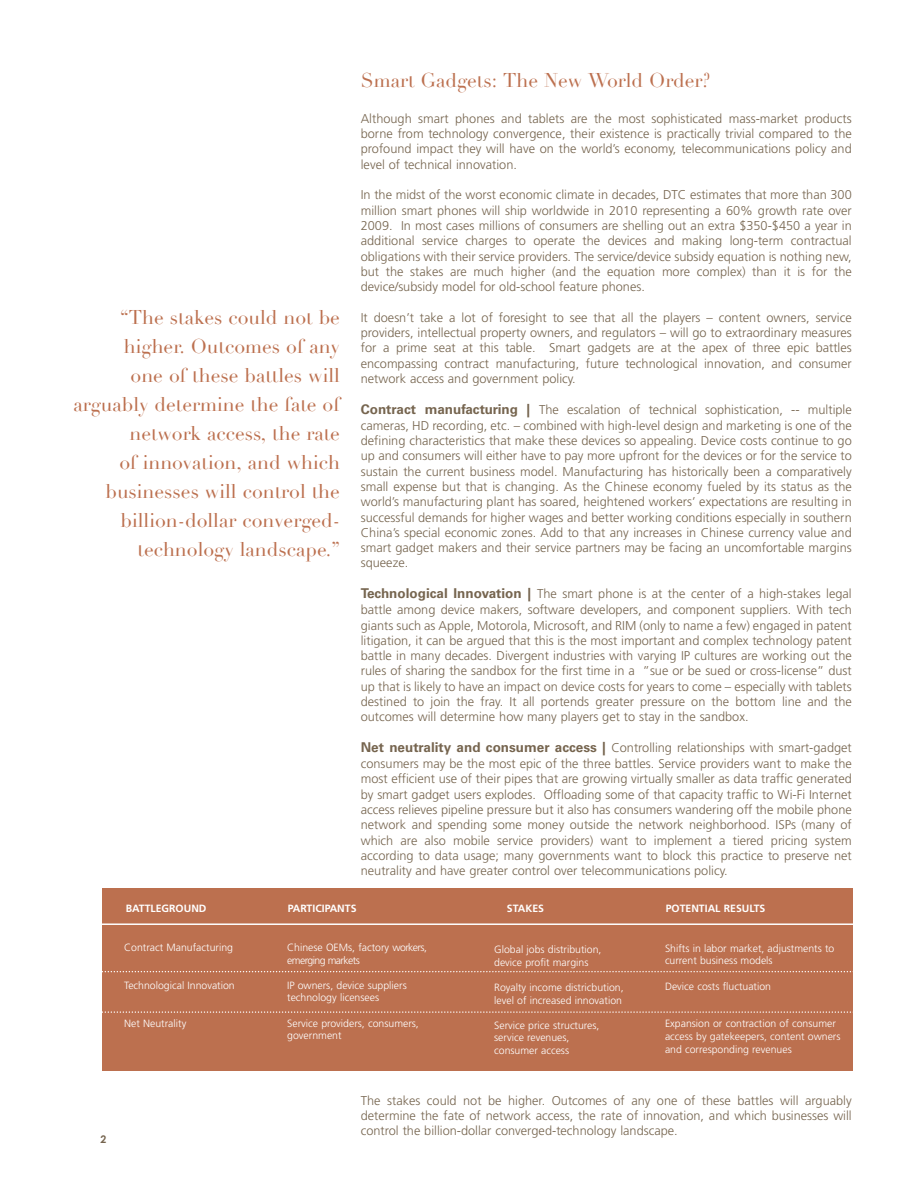
<style>
.page{position:relative;width:918px;height:1188px;background:#fff}
.page>*{position:absolute;margin:0;border:0;box-sizing:border-box;transform-origin:0 0}
.t1{font:19.5px/29px "Didot";color:#bc704f;text-align:right}
.t2{font:300 12.75px/15.3px "Frutiger";color:#76654f;text-align:justify}
.t3{font:300 10.5px/12.6px "Frutiger";color:#fff}
.t4{font:700 10.5px "Frutiger";color:#fff}
.t5{font:300 10.5px/12.6px "Frutiger";letter-spacing:-.055em;color:#fff}
.t6{font:700 10.5px "Century Gothic";color:#76654f}
.s1{font-family:"Univers LT Std";font-weight:700;font-size:13.5px}
</style>
<div class="page">
<div style="left:103px;top:888px;width:750px;height:183px;background:#bc704f"></div>
<hr style="left:99px;top:923px;width:763px;height:2px;background:#fff">
<svg style="left:102px;top:971px;width:751px;height:1px"></svg>
<svg style="left:102px;top:1011px;width:751px;height:2px"></svg>
<h1 class="t1" style="left:74px;top:303px;width:268px">“The stakes could not be higher. Outcomes of any<br>one of these battles will arguably determine the fate of network access, the rate<br>of innovation, and which businesses will control the billion-dollar converged&shy;technology landscape.”</h1>
<h1 class="t1" style="left:361px;top:67px;width:351px">Smart Gadgets: The New World Order?</h1>
<p class="t2" style="left:361px;top:112px;width:492px">Although smart phones and tablets are the most sophisticated mass-market products borne from technology convergence, their existence is practically trivial compared to the profound impact they will have on the world’s economy, telecommunications policy and level of technical innovation.</p>
<p class="t2" style="left:361px;top:188px;width:493px">In the midst of the worst economic climate in decades, DTC estimates that more than 300 million smart phones will ship worldwide in 2010 representing a 60% growth rate over 2009. In most cases millions of consumers are shelling out an extra $350-$450 a year in additional service charges to operate the devices and making long-term contractual obligations with their service providers. The service/device subsidy equation is nothing new, but the stakes are much higher (and the equation more complex) than it is for the device/subsidy model for old-school feature phones.</p>
<p class="t2" style="left:361px;top:311px;width:493px">It doesn’t take a lot of foresight to see that all the players – content owners, service providers, intellectual property owners, and regulators – will go to extraordinary measures for a prime seat at this table. Smart gadgets are at the apex of three epic battles encompassing contract manufacturing, future technological innovation, and consumer network access and government policy.</p>
<p class="t2" style="left:361px;top:403px;width:493px"><span class="s1">Contract manufacturing |</span> The escalation of technical sophistication, -- multiple cameras, HD recording, etc. – combined with high-level design and marketing is one of the defining characteristics that make these devices so appealing. Device costs continue to go up and consumers will either have to pay more upfront for the devices or for the service to sustain the current business model. Manufacturing has historically been a comparatively small expense but that is changing. As the Chinese economy fueled by its status as the world’s manufacturing plant has soared, heightened workers’ expectations are resulting in successful demands for higher wages and better working conditions especially in southern China’s special economic zones. Add to that any increases in Chinese currency value and smart gadget makers and their service partners may be facing an uncomfortable margins squeeze.</p>
<p class="t2" style="left:361px;top:587px;width:493px"><span class="s1">Technological Innovation |</span> The smart phone is at the center of a high-stakes legal battle among device makers, software developers, and component suppliers. With tech giants such as Apple, Motorola, Microsoft, and RIM (only to name a few) engaged in patent litigation, it can be argued that this is the most important and complex technology patent battle in many decades. Divergent industries with varying IP cultures are working out the rules of sharing the sandbox for the first time in a ”sue or be sued or cross-license” dust up that is likely to have an impact on device costs for years to come – especially with tablets destined to join the fray. It all portends greater pressure on the bottom line and the outcomes will determine how many players get to stay in the sandbox.</p>
<p class="t2" style="left:361px;top:741px;width:493px"><span class="s1">Net neutrality and consumer access |</span> Controlling relationships with smart-gadget consumers may be the most epic of the three battles. Service providers want to make the most efficient use of their pipes that are growing virtually smaller as data traffic generated by smart gadget users explodes. Offloading some of that capacity traffic to Wi-Fi Internet access relieves pipeline pressure but it also has consumers wandering off the mobile phone network and spending some money outside the network neighborhood. ISPs (many of which are also mobile service providers) want to implement a tiered pricing system according to data usage; many governments want to block this practice to preserve net neutrality and have greater control over telecommunications policy.</p>
<p class="t6" style="left:100px;top:1133px;width:7px">2</p>
<p class="t4" style="left:126px;top:904px;width:82px">BATTLEGROUND</p>
<p class="t4" style="left:288px;top:904px;width:70px">PARTICIPANTS</p>
<p class="t4" style="left:507px;top:904px;width:39px">STAKES</p>
<p class="t4" style="left:666px;top:904px;width:101px">POTENTIAL RESULTS</p>
<p class="t3" style="left:124px;top:942px;width:110px">Contract Manufacturing</p>
<p class="t3" style="left:124px;top:980px;width:112px">Technological Innovation</p>
<p class="t3" style="left:124px;top:1018px;width:64px">Net Neutrality</p>
<p class="t5" style="left:287px;top:942px;width:141px">Chinese OEMs, factory workers, emerging markets</p>
<p class="t3" style="left:287px;top:980px;width:121px">IP owners, device suppliers technology licensees</p>
<p class="t3" style="left:287px;top:1017px;width:133px">Service providers, consumers, government</p>
<p class="t3" style="left:665px;top:943px;width:171px">Shifts in labor market, adjustments to current business models</p>
<p class="t3" style="left:665px;top:980px;width:108px">Device costs fluctuation</p>
<p class="t3" style="left:665px;top:1018px;width:177px">Expansion or contraction of consumer access by gatekeepers, content owners and corresponding revenues</p>
<p class="t3" style="left:494px;top:944px;width:109px">Global jobs distribution, device profit margins</p>
<p class="t3" style="left:494px;top:982px;width:131px">Royalty income districbution, level of increased innovation</p>
<p class="t3" style="left:494px;top:1020px;width:107px">Service price structures, service revenues, consumer access</p>
<p class="t2" style="left:361px;top:1094px;width:493px">The stakes could not be higher. Outcomes of any one of these battles will arguably determine the fate of network access, the rate of innovation, and which businesses will control the billion-dollar converged-technology landscape.</p>
</div>
